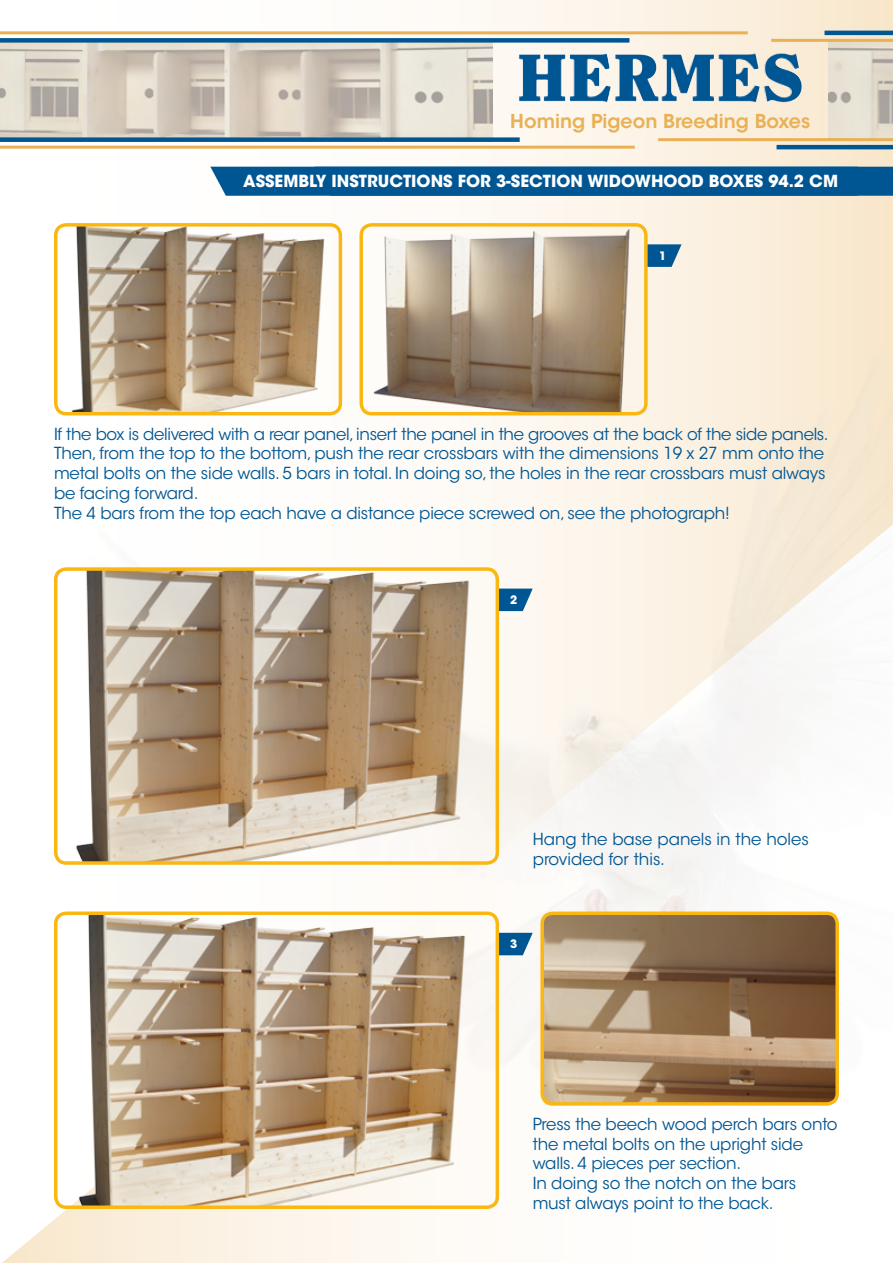
<style>
.page{position:relative;width:893px;height:1263px;background:#fff}
.page>*{position:absolute;margin:0;border:0;box-sizing:border-box;transform-origin:0 0}
.t1{font:600 19.05px "ITC Avant Garde Std";color:#e9b054}
.t2{font:16.5px/19.8px "ITC Avant Garde Std";letter-spacing:-.01em;color:#005693}
.t3{font:700 16.5px "ITC Avant Garde Std";color:#fff}
.t4{font:700 11.55px "ITC Avant Garde Std";color:#fff}
</style>
<div class="page">
<svg style="left:0;top:0;width:893px;height:416px"></svg>
<svg style="left:2px;top:1093px;width:498px;height:170px"></svg>
<img style="left:70px;top:268px;width:823px;height:825px">
<img style="left:0;top:43px;width:492px;height:94px">
<img style="left:828px;top:42px;width:65px;height:96px">
<img style="left:569px;top:53px;width:233px;height:50px">
<div style="left:0;top:38px;width:629px;height:5px;background:#005693"></div>
<hr style="left:776px;top:145px;width:117px;height:4px;background:#005693">
<hr style="left:0;top:31px;width:748px;height:3px;background:#e9b054">
<hr style="left:658px;top:138px;width:235px;height:3px;background:#e9b054">
<hr style="left:771px;top:39px;width:122px;height:3px;background:#e9b054">
<hr style="left:0;top:146px;width:635px;height:3px;background:#e9b054">
<hr style="left:824px;top:31px;width:69px;height:4px;background:#005693">
<div style="left:0;top:137px;width:520px;height:5px;background:#005693"></div>
<svg style="left:648px;top:244px;width:33px;height:23px"></svg>
<img style="left:70px;top:225px;width:270px;height:189px">
<div style="left:54px;top:223px;width:288px;height:192px;border:3px solid #fab712;border-radius:10px"></div>
<img style="left:361px;top:225px;width:285px;height:189px">
<div style="left:359px;top:223px;width:289px;height:192px;border:3px solid #fab712;border-radius:10px"></div>
<svg style="left:499px;top:589px;width:34px;height:22px"></svg>
<svg style="left:499px;top:933px;width:34px;height:22px"></svg>
<img style="left:58px;top:569px;width:439px;height:294px">
<div style="left:54px;top:567px;width:445px;height:298px;border:3px solid #fab712;border-radius:10px"></div>
<div style="left:210px;top:167px;width:683px;height:29px;background:#005693"></div>
<img style="left:56px;top:913px;width:441px;height:294px">
<div style="left:54px;top:911px;width:445px;height:298px;border:3px solid #fab712;border-radius:10px"></div>
<img style="left:542px;top:913px;width:295px;height:189px">
<div style="left:540px;top:911px;width:299px;height:195px;border:3px solid #fab712;border-radius:10px"></div>
<p class="t1" style="left:510px;top:109px;width:301px">Homing Pigeon Breeding Boxes</p>
<p class="t3" style="left:243px;top:171px;width:596px">ASSEMBLY INSTRUCTIONS FOR 3-SECTION WIDOWHOOD BOXES 94.2 CM</p>
<p class="t4" style="left:659px;top:248px;width:9px">1</p>
<p class="t2" style="left:54px;top:424px;width:776px">If the box is delivered with a rear panel, insert the panel in the grooves at the back of the side panels.<br>Then, from the top to the bottom, push the rear crossbars with the dimensions 19 x 27 mm onto the metal bolts on the side walls. 5 bars in total. In doing so, the holes in the rear crossbars must always be facing forward.</p>
<p class="t2" style="left:54px;top:503px;width:677px">The 4 bars from the top each have a distance piece screwed on, see the photograph!</p>
<p class="t4" style="left:510px;top:592px;width:9px">2</p>
<p class="t2" style="left:533px;top:829px;width:278px">Hang the base panels in the holes provided for this.</p>
<p class="t4" style="left:510px;top:936px;width:9px">3</p>
<p class="t2" style="left:533px;top:1114px;width:306px">Press the beech wood perch bars onto the metal bolts on the upright side walls. 4 pieces per section.</p>
<p class="t2" style="left:533px;top:1173px;width:265px">In doing so the notch on the bars</p>
<p class="t2" style="left:533px;top:1193px;width:242px">must always point to the back.</p>
</div>
